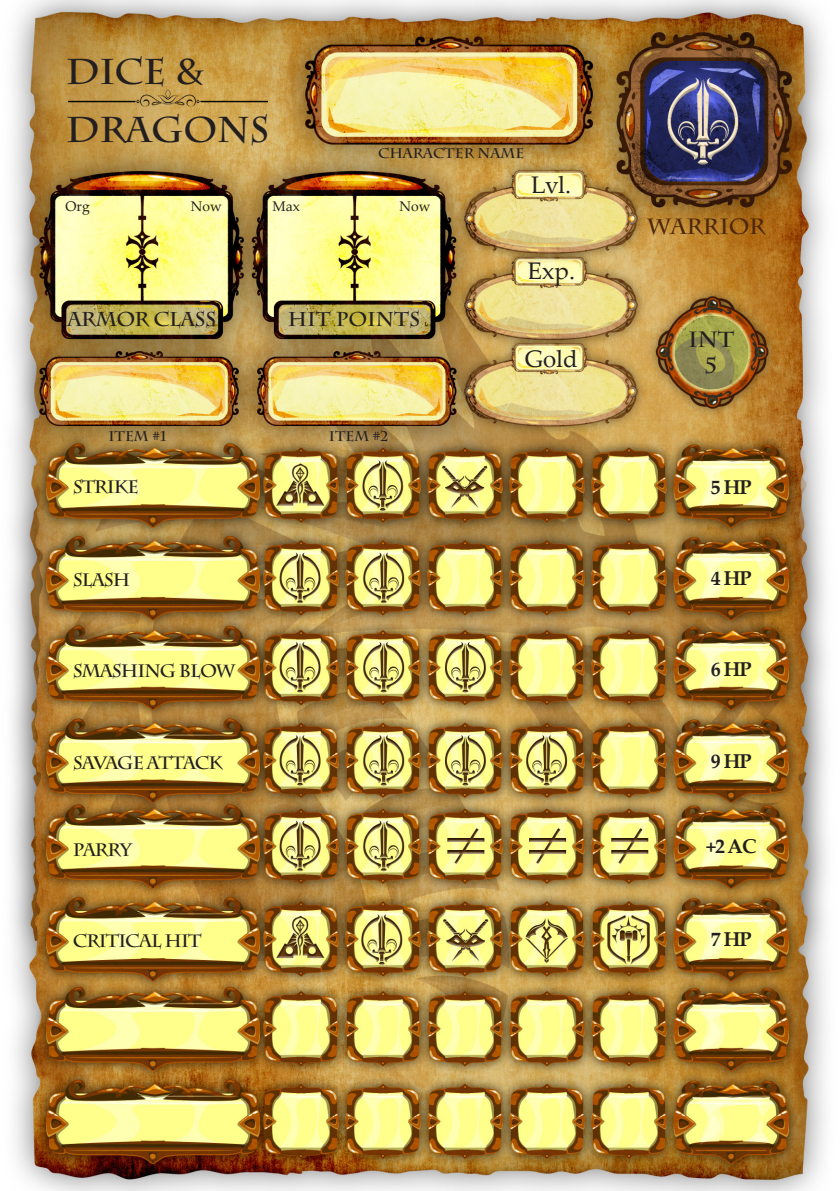
<style>
.page{position:relative;width:840px;height:1191px;background:#fff}
.page>*{position:absolute;margin:0;border:0;box-sizing:border-box;transform-origin:0 0}
.t1{font:700 35.8px/58px "Charlemagne Std";letter-spacing:-.005em;color:#231f20}
.t2{font:24px "Palatino Linotype";color:#231f20}
.t3{font:700 22px "Charlemagne Std";letter-spacing:-.005em;color:#4d290a}
.t4{font:700 22px/26.4px "Charlemagne Std";color:#231f20;text-align:center}
.t5{font:700 20px "Palatino Linotype";letter-spacing:-.05em;color:#231f20}
.t6{font:700 20px "Charlemagne Std";letter-spacing:-.02em;color:#231f20}
.t7{font:700 20px "Charlemagne Std";color:#231f20}
.t8{font:700 18px "Charlemagne Std";letter-spacing:-.05em;color:#231f20}
.t9{font:700 14px "Charlemagne Std";color:#231f20}
.t10{font:14px "Palatino Linotype";color:#231f20}
</style>
<div class="page">
<img style="left:12px;top:0;width:815px;height:1190px">
<img style="left:68px;top:63px;width:199px;height:70px">
<h1 class="t1" style="left:66px;top:43px;width:205px">DICE &amp;<br>DRAGONS</h1>
<p class="t9" style="left:378px;top:145px;width:148px">CHARACTER NAME</p>
<p class="t10" style="left:66px;top:196px;width:26px">Org</p>
<p class="t10" style="left:272px;top:196px;width:29px">Max</p>
<p class="t10" style="left:191px;top:196px;width:32px">Now</p>
<p class="t10" style="left:399px;top:196px;width:32px">Now</p>
<h2 class="t2" style="left:531px;top:167px;width:41px">Lvl.</h2>
<p class="t6" style="left:67px;top:308px;width:150px">ARMOR CLASS</p>
<p class="t7" style="left:287px;top:308px;width:134px">HIT POINTS</p>
<p class="t9" style="left:108px;top:428px;width:60px">ITEM #1</p>
<p class="t9" style="left:329px;top:428px;width:61px">ITEM #2</p>
<h2 class="t2" style="left:527px;top:253px;width:49px">Exp.</h2>
<h2 class="t2" style="left:524px;top:341px;width:55px">Gold</h2>
<p class="t3" style="left:647px;top:213px;width:119px">WARRIOR</p>
<p class="t4" style="left:687px;top:326px;width:48px">INT<br>5</p>
<p class="t8" style="left:73px;top:476px;width:68px">STRIKE</p>
<p class="t5" style="left:710px;top:473px;width:42px">5 HP</p>
<p class="t8" style="left:73px;top:569px;width:59px">SLASH</p>
<p class="t5" style="left:710px;top:563px;width:42px">4 HP</p>
<p class="t8" style="left:73px;top:660px;width:164px">SMASHING BLOW</p>
<p class="t5" style="left:710px;top:654px;width:42px">6 HP</p>
<p class="t8" style="left:73px;top:752px;width:151px">SAVAGE ATTACK</p>
<p class="t5" style="left:710px;top:747px;width:42px">9 HP</p>
<p class="t8" style="left:73px;top:839px;width:60px">PARRY</p>
<p class="t5" style="left:705px;top:832px;width:52px">+2 AC</p>
<p class="t8" style="left:73px;top:930px;width:130px">CRITICAL HIT</p>
<p class="t5" style="left:710px;top:925px;width:42px">7 HP</p>
</div>
